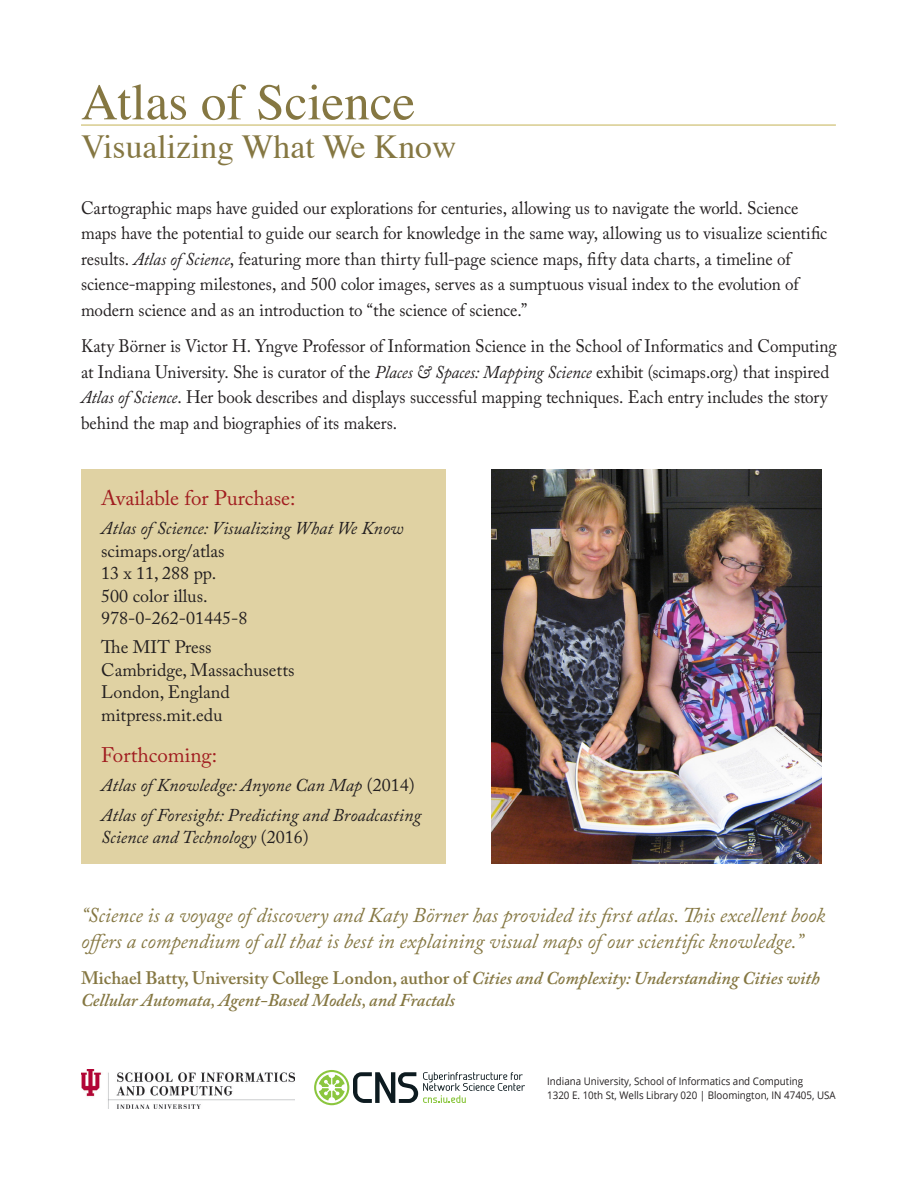
<style>
.page{position:relative;width:918px;height:1188px;background:#fff}
.page>*{position:absolute;margin:0;border:0;box-sizing:border-box;transform-origin:0 0}
.map_title_-_w_drop_c{font:51.15px "Times";color:#857742}
.map_title_-_w_drop_c-2{font:33.6px "Times";color:#857742}
.Intro-no_indent{font:italic 21px/25.5px "Adobe Caslon Pro";color:#857742}
.t1{font:21px "Adobe Caslon Pro";color:#a11d20}
.t2{font:18px/25.5px "Adobe Caslon Pro";color:#231f20;scale:.95 1}
.t3{font:18px/22.5px "Adobe Caslon Pro";color:#231f20}
.Intro-no_indent-2{font:italic 600 18px/22.5px "Adobe Caslon Pro";color:#857742}
.t4{font:italic 18px/22.5px "Adobe Caslon Pro";color:#231f20}
.t5{font:10.5px "Open Sans";color:#231f20;scale:.93 1}
.s1{font-style:italic}
.s2{font-style:normal}
</style>
<div class="page">
<div style="left:81px;top:469px;width:365px;height:394px;background:#e0d2a3"></div>
<svg style="left:314px;top:1070px;width:211px;height:35px"></svg>
<img style="left:81px;top:1069px;width:213px;height:39px">
<hr style="left:81px;top:125px;width:755px;height:1px;background:#c5b256">
<img style="left:492px;top:469px;width:330px;height:394px">
<p class="map_title_-_w_drop_c" style="left:81px;top:54px;width:336px">Atlas of Science</p>
<p class="map_title_-_w_drop_c-2" style="left:81px;top:116px;width:377px">Visualizing What We Know</p>
<p class="t2" style="left:81px;top:195px;width:787px">Cartographic maps have guided our explorations for centuries, allowing us to navigate the world. Science maps have the potential to guide our search for knowledge in the same way, allowing us to visualize scientific results. <span class="s1">Atlas of Science</span>, featuring more than thirty full-page science maps, fifty data charts, a timeline of science-mapping milestones, and 500 color images, serves as a sumptuous visual index to the evolution of modern science and as an introduction to “the science of science.”</p>
<p class="t2" style="left:81px;top:333px;width:797px">Katy Börner is Victor H. Yngve Professor of Information Science in the School of Informatics and Computing at Indiana University. She is curator of the <span class="s1">Places &amp; Spaces: Mapping Science</span> exhibit (scimaps.org) that inspired <span class="s1">Atlas of Science</span>. Her book describes and displays successful mapping techniques. Each entry includes the story behind the map and biographies of its makers.</p>
<p class="t1" style="left:101px;top:485px;width:196px">Available for Purchase:</p>
<p class="t3" style="left:101px;top:517px;width:304px"><span class="s1">Atlas of Science: Visualizing What We Know </span>scimaps.org/atlas<br>13 x 11, 288 pp.<br>500 color illus.<br>978-0-262-01445-8</p>
<p class="t3" style="left:101px;top:636px;width:195px">The MIT Press<br>Cambridge, Massachusetts<br>London, England mitpress.mit.edu</p>
<p class="t1" style="left:101px;top:743px;width:117px">Forthcoming:</p>
<p class="t4" style="left:101px;top:774px;width:315px">Atlas of Knowledge: Anyone Can Map <span class="s2">(2014)</span></p>
<p class="t4" style="left:101px;top:803px;width:321px">Atlas of Foresight: Predicting and Broadcasting<br>Science and Technology <span class="s2">(2016)</span></p>
<p class="Intro-no_indent" style="left:81px;top:902px;width:746px">“Science is a voyage of discovery and Katy Börner has provided its first atlas. This excellent book offers a compendium of all that is best in explaining visual maps of our scientific knowledge.”</p>
<p class="Intro-no_indent-2" style="left:81px;top:966px;width:741px"><span class="s2">Michael Batty, University College London, author of</span> Cities and Complexity: Understanding Cities with<br>Cellular Automata, Agent-Based Models, and Fractals</p>
<p class="t5" style="left:547px;top:1074px;width:277px">Indiana University, School of Informatics and Computing</p>
<p class="t5" style="left:547px;top:1088px;width:312px">1320 E. 10th St, Wells Library 020 | Bloomington, IN 47405, USA</p>
</div>
